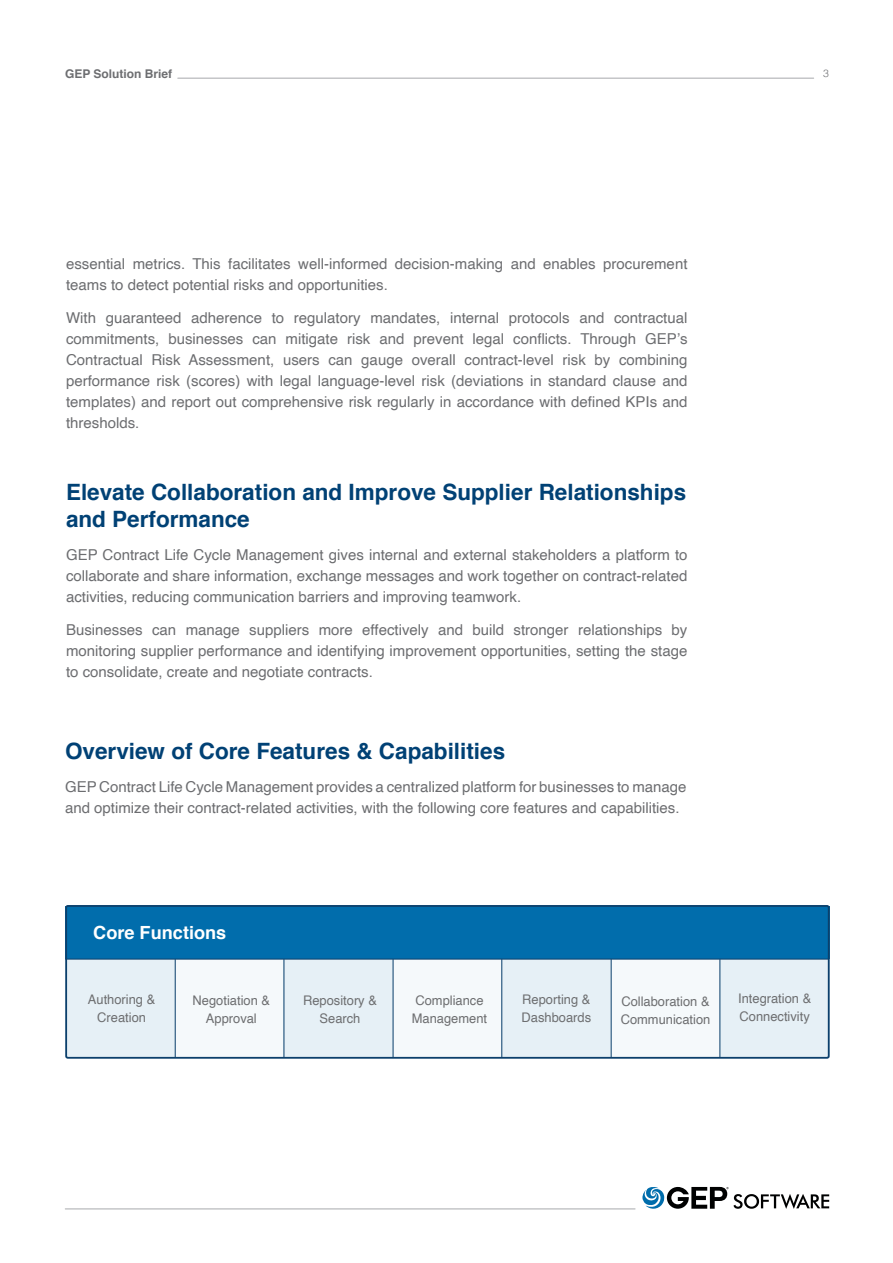
<style>
.page{position:relative;width:893px;height:1263px;background:#fff}
.page>*{position:absolute;margin:0;border:0;box-sizing:border-box;transform-origin:0 0}
.t1{font:700 22.5px/27px "Helvetica";color:#004175}
.t2{font:700 18.15px "Helvetica";color:#fff}
.t3{font:15px/21px "Helvetica";color:#6c6d70;text-align:justify}
.t4{font:13.2px/18.1px "Helvetica";color:#6d6e70}
.t5{font:700 12px "Helvetica";color:#6d6e71}
.t6{font:300 10.5px "Helvetica";color:#6d6e71}
</style>
<div class="page">
<hr style="left:178px;top:78px;width:636px;height:1px;background:#a7a9ac">
<hr style="left:65px;top:1209px;width:570px;height:1px;background:#a7a9ac">
<svg style="left:642px;top:1187px;width:187px;height:22px"></svg>
<div style="left:65px;top:906px;width:764px;height:53px;background:#016dac"></div>
<div style="left:720px;top:959px;width:109px;height:99px;background:#e6f0f6"></div>
<div style="left:611px;top:959px;width:109px;height:99px;background:#f5f9fb"></div>
<div style="left:502px;top:959px;width:109px;height:99px;background:#e6f0f6"></div>
<div style="left:393px;top:959px;width:109px;height:99px;background:#f5f9fb"></div>
<div style="left:283px;top:959px;width:110px;height:99px;background:#e6f0f6"></div>
<div style="left:174px;top:959px;width:109px;height:99px;background:#f5f9fb"></div>
<div style="left:65px;top:959px;width:109px;height:99px;background:#e6f0f6"></div>
<div style="left:65px;top:905px;width:765px;height:154px;border:2px solid #0c406c;border-radius:2px"></div>
<hr style="left:284px;top:959px;width:1px;height:99px;background:#0c406c">
<hr style="left:175px;top:959px;width:1px;height:99px;background:#0c406c">
<hr style="left:502px;top:959px;width:1px;height:99px;background:#0c406c">
<hr style="left:393px;top:959px;width:1px;height:99px;background:#0c406c">
<hr style="left:720px;top:959px;width:1px;height:99px;background:#0c406c">
<hr style="left:611px;top:959px;width:1px;height:99px;background:#0c406c">
<hr style="left:65px;top:959px;width:764px;height:1px;background:#0c406c">
<p class="t5" style="left:65px;top:64px;width:109px">GEP Solution Brief</p>
<p class="t6" style="left:823px;top:64px;width:7px">3</p>
<p class="t3" style="left:66px;top:253px;width:623px">essential metrics. This facilitates well-informed decision-making and enables procurement teams to detect potential risks and opportunities.</p>
<p class="t3" style="left:66px;top:307px;width:623px">With guaranteed adherence to regulatory mandates, internal protocols and contractual commitments, businesses can mitigate risk and prevent legal conflicts. Through GEP’s Contractual Risk Assessment, users can gauge overall contract-level risk by combining performance risk (scores) with legal language-level risk (deviations in standard clause and templates) and report out comprehensive risk regularly in accordance with defined KPIs and thresholds.</p>
<h1 class="t1" style="left:66px;top:478px;width:622px">Elevate Collaboration and Improve Supplier Relationships and Performance</h1>
<p class="t3" style="left:66px;top:544px;width:623px">GEP Contract Life Cycle Management gives internal and external stakeholders a platform to collaborate and share information, exchange messages and work together on contract-related activities, reducing communication barriers and improving teamwork.</p>
<p class="t3" style="left:66px;top:619px;width:623px">Businesses can manage suppliers more effectively and build stronger relationships by monitoring supplier performance and identifying improvement opportunities, setting the stage to consolidate, create and negotiate contracts.</p>
<h1 class="t1" style="left:65px;top:738px;width:442px">Overview of Core Features &amp; Capabilities</h1>
<p class="t3" style="left:65px;top:777px;width:623px">GEP Contract Life Cycle Management provides a centralized platform for businesses to manage and optimize their contract-related activities, with the following core features and capabilities.</p>
<p class="t2" style="left:93px;top:918px;width:135px">Core Functions</p>
<p class="t4" style="left:88px;top:991px;width:69px;text-align:center">Authoring &amp;<br>Creation</p>
<p class="t4" style="left:193px;top:992px;width:79px;text-align:center">Negotiation &amp;<br>Approval</p>
<p class="t4" style="left:303px;top:992px;width:75px;text-align:center">Repository &amp;<br>Search</p>
<p class="t4" style="left:412px;top:992px;width:77px">Compliance<br>Management</p>
<p class="t4" style="left:522px;top:990px;width:71px">Reporting &amp;<br>Dashboards</p>
<p class="t4" style="left:621px;top:992px;width:91px">Collaboration &amp;<br>Communication</p>
<p class="t4" style="left:738px;top:989px;width:75px">Integration &amp;<br>Connectivity</p>
</div>
